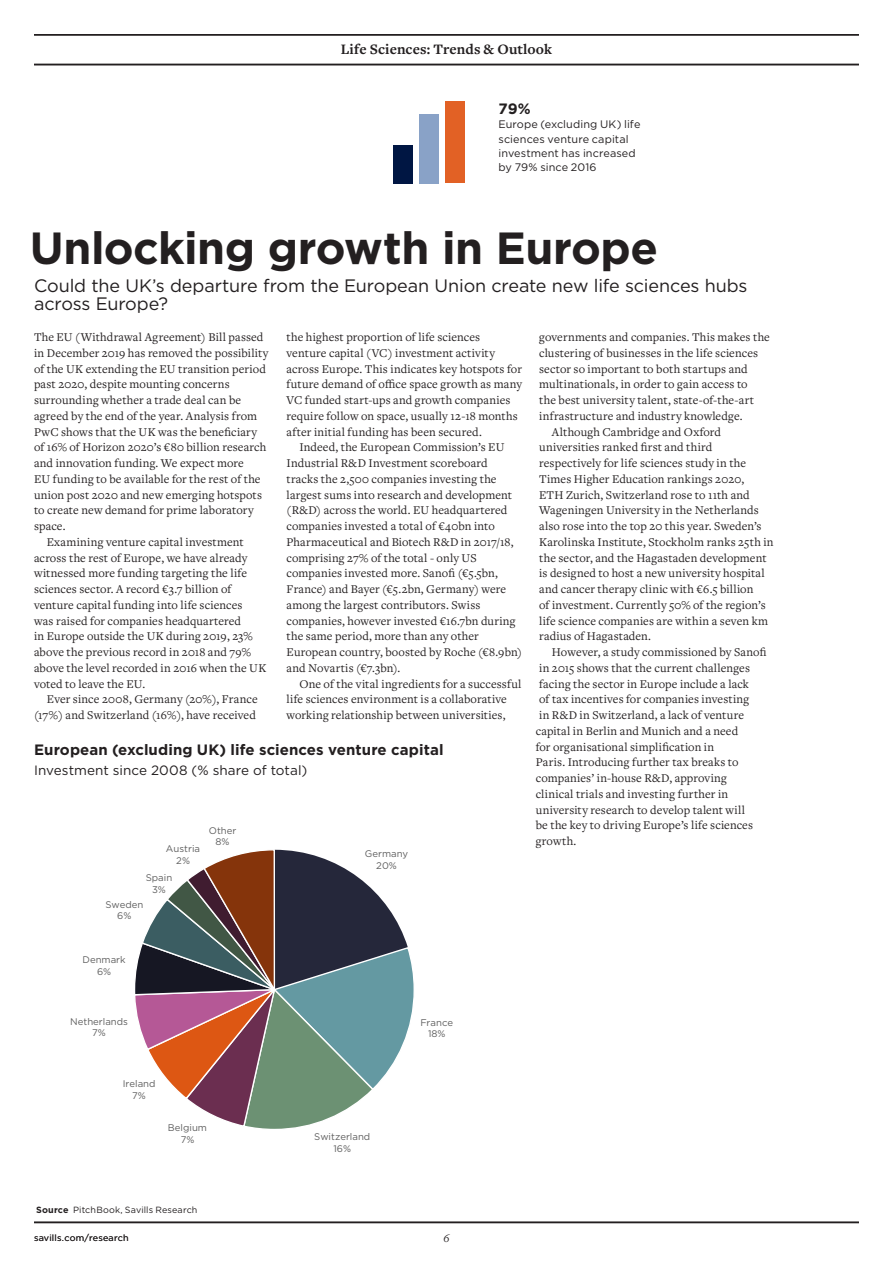
<style>
.page{position:relative;width:893px;height:1263px;background:#fff}
.page>*{position:absolute;margin:0;border:0;box-sizing:border-box;transform-origin:0 0}
.Spotlight_Headline_G{font:700 45px "Gotham";letter-spacing:-.01em;color:#231f20}
.Spotlight_Box_Title{font:18px/18px "Gotham";letter-spacing:-.005em;color:#231f20}
.Spotlight_Box_Title-2{font:700 15px "Gotham";letter-spacing:.005em;color:#231f20}
.t1{font:700 15px "Freight Text Pro";letter-spacing:.005em;color:#231f20}
.Spotlight_Box_Stats{font:700 15px "Gotham";color:#231f20}
.Spotlight_Box_Title-3{font:13.5px "Gotham";letter-spacing:.005em;color:#231f20}
.Spotlight_Body_Freig{font:12.3px/15.8px "Freight Text Pro";letter-spacing:.01em;color:#231f20}
.t2{font:italic 12px "Freight Text Pro";color:#231f20}
.Spotlight_Box_Body_L{font:10.8px/14.2px "Gotham";letter-spacing:.005em;color:#231f20}
.t3{font:9.6px/11.6px "Gotham";color:#5f5f5f;text-align:center}
.Spotlight_Credit_Lef{font:9px "Gotham";letter-spacing:.015em;color:#231f20}
.s1{font-weight:700}
</style>
<div class="page">
<svg style="left:135px;top:849px;width:279px;height:280px"></svg>
<div style="left:445px;top:101px;width:20px;height:82px;background:#e26125"></div>
<div style="left:393px;top:145px;width:20px;height:39px;background:#001643"></div>
<div style="left:419px;top:114px;width:20px;height:70px;background:#89a2c7"></div>
<hr style="left:34px;top:1222px;width:825px;height:1px;background:#231f20">
<hr style="left:34px;top:64px;width:825px;height:1px;background:#231f20">
<hr style="left:34px;top:34px;width:825px;height:2px;background:#231f20">
<p class="t1" style="left:341px;top:39px;width:213px">Life Sciences: Trends &amp; Outlook</p>
<p class="Spotlight_Box_Stats" style="left:499px;top:99px;width:34px">79%</p>
<p class="Spotlight_Box_Body_L" style="left:499px;top:117px;width:143px">Europe (excluding UK) life sciences venture capital investment has increased by 79% since 2016</p>
<p class="Spotlight_Headline_G" style="left:30px;top:218px;width:630px">Unlocking growth in Europe</p>
<p class="Spotlight_Box_Title" style="left:34px;top:277px;width:715px">Could the UK’s departure from the European Union create new life sciences hubs across Europe?</p>
<p class="Spotlight_Body_Freig" style="left:34px;top:329px;width:236px">The EU (Withdrawal Agreement) Bill passed in December 2019 has removed the possibility of the UK extending the EU transition period past 2020, despite mounting concerns surrounding whether a trade deal can be agreed by the end of the year. Analysis from PwC shows that the UK was the beneficiary of 16% of Horizon 2020’s €80 billion research and innovation funding. We expect more<br>EU funding to be available for the rest of the union post 2020 and new emerging hotspots to create new demand for prime laboratory space.</p>
<p class="Spotlight_Body_Freig" style="left:34px;top:533px;width:234px;text-indent:13px">Examining venture capital investment across the rest of Europe, we have already witnessed more funding targeting the life sciences sector. A record €3.7 billion of venture capital funding into life sciences<br>was raised for companies headquartered<br>in Europe outside the UK during 2019, 23% above the previous record in 2018 and 79% above the level recorded in 2016 when the UK voted to leave the EU.</p>
<p class="Spotlight_Body_Freig" style="left:34px;top:691px;width:225px;text-align:right">Ever since 2008, Germany (20%), France (17%) and Switzerland (16%), have received</p>
<p class="Spotlight_Body_Freig" style="left:287px;top:329px;width:237px">the highest proportion of life sciences venture capital (VC) investment activity across Europe. This indicates key hotspots for future demand of office space growth as many VC funded start-ups and growth companies require follow on space, usually 12-18 months after initial funding has been secured.</p>
<p class="Spotlight_Body_Freig" style="left:287px;top:439px;width:237px;text-indent:13px">Indeed, the European Commission’s EU Industrial R&amp;D Investment scoreboard tracks the 2,500 companies investing the largest sums into research and development (R&amp;D) across the world. EU headquartered companies invested a total of €40bn into Pharmaceutical and Biotech R&amp;D in 2017/18, comprising 27% of the total - only US companies invested more. Sanofi (€5.5bn, France) and Bayer (€5.2bn, Germany) were among the largest contributors. Swiss companies, however invested €16.7bn during the same period, more than any other European country, boosted by Roche (€8.9bn) and Novartis (€7.3bn).</p>
<p class="Spotlight_Body_Freig" style="left:287px;top:675px;width:236px;text-indent:13px">One of the vital ingredients for a successful life sciences environment is a collaborative working relationship between universities,</p>
<p class="Spotlight_Box_Title-2" style="left:34px;top:740px;width:411px">European (excluding UK) life sciences venture capital</p>
<p class="Spotlight_Box_Title-3" style="left:34px;top:761px;width:275px">Investment since 2008 (% share of total)</p>
<p class="t3" style="left:166px;top:843px;width:36px">Austria<br>2%</p>
<p class="t3" style="left:146px;top:871px;width:28px">Spain<br>3%</p>
<p class="t3" style="left:105px;top:898px;width:39px">Sweden<br>6%</p>
<p class="t3" style="left:209px;top:824px;width:29px">Other<br>8%</p>
<p class="t3" style="left:365px;top:848px;width:45px">Germany<br>20%</p>
<p class="Spotlight_Body_Freig" style="left:539px;top:329px;width:232px">governments and companies. This makes the clustering of businesses in the life sciences sector so important to both startups and multinationals, in order to gain access to<br>the best university talent, state-of-the-art infrastructure and industry knowledge.</p>
<p class="Spotlight_Body_Freig" style="left:539px;top:423px;width:236px;text-indent:13px">Although Cambridge and Oxford universities ranked first and third respectively for life sciences study in the Times Higher Education rankings 2020,<br>ETH Zurich, Switzerland rose to 11th and Wageningen University in the Netherlands also rose into the top 20 this year. Sweden’s Karolinska Institute, Stockholm ranks 25th in the sector, and the Hagastaden development is designed to host a new university hospital and cancer therapy clinic with €6.5 billion<br>of investment. Currently 50% of the region’s life science companies are within a seven km radius of Hagastaden.</p>
<p class="Spotlight_Body_Freig" style="left:539px;top:644px;width:229px;text-indent:13px">However, a study commissioned by Sanofi in 2015 shows that the current challenges facing the sector in Europe include a lack<br>of tax incentives for companies investing<br>in R&amp;D in Switzerland, a lack of venture</p>
<p class="Spotlight_Body_Freig" style="left:536px;top:722px;width:219px">capital in Berlin and Munich and a need for organisational simplification in<br>Paris. Introducing further tax breaks to companies’ in-house R&amp;D, approving clinical trials and investing further in university research to develop talent will be the key to driving Europe’s life sciences growth.</p>
<p class="t3" style="left:83px;top:954px;width:45px">Denmark<br>6%</p>
<p class="t3" style="left:70px;top:1015px;width:59px">Netherlands<br>7%</p>
<p class="t3" style="left:420px;top:1016px;width:34px">France<br>18%</p>
<p class="t3" style="left:123px;top:1078px;width:34px">Ireland<br>7%</p>
<p class="t3" style="left:168px;top:1122px;width:41px">Belgium<br>7%</p>
<p class="t3" style="left:314px;top:1131px;width:58px">Switzerland<br>16%</p>
<p class="Spotlight_Credit_Lef" style="left:36px;top:1203px;width:163px"><span class="s1">Source</span> PitchBook, Savills Research</p>
<p class="Spotlight_Credit_Lef" style="left:34px;top:1232px;width:96px">savills.com/research</p>
<p class="t2" style="left:443px;top:1230px;width:8px">6</p>
</div>
